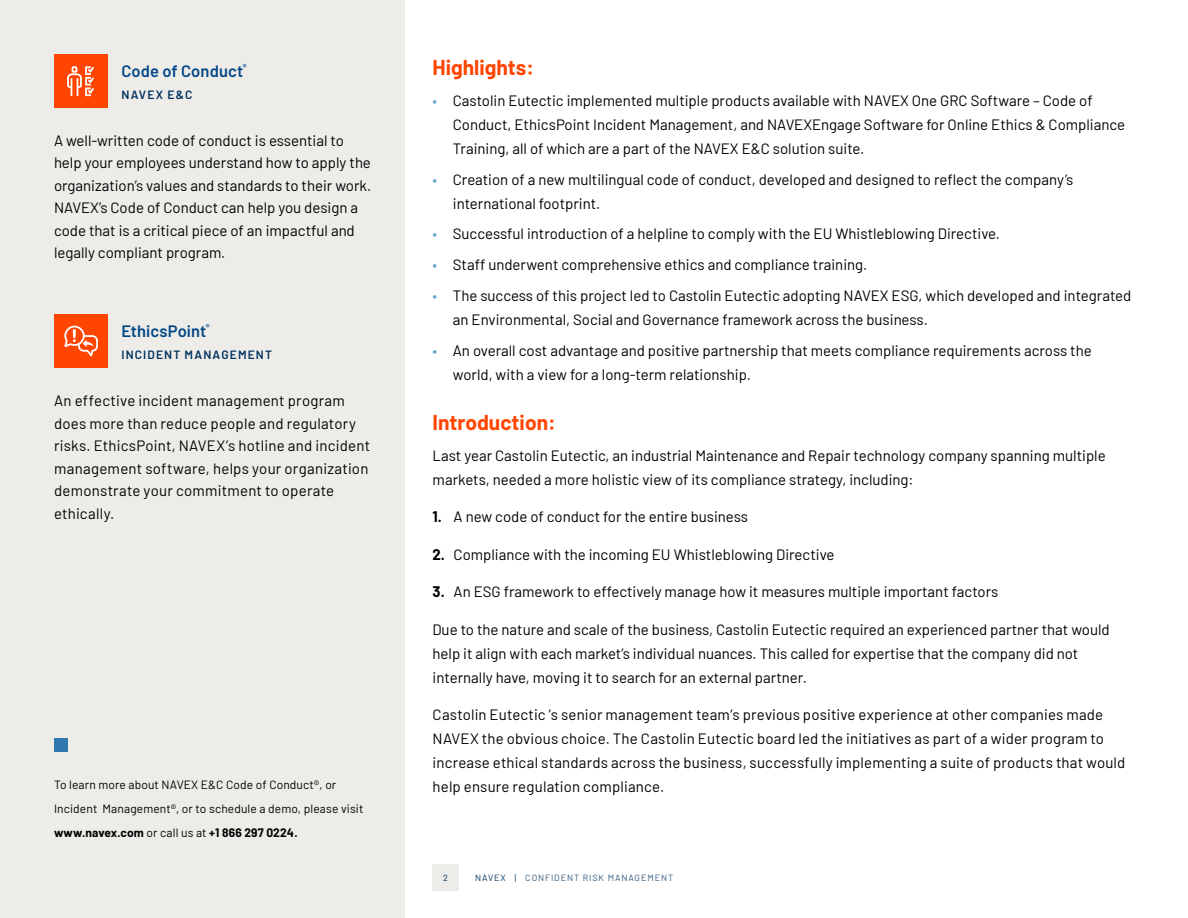
<style>
.page{position:relative;width:1188px;height:918px;background:#fff}
.page>*{position:absolute;margin:0;border:0;box-sizing:border-box;transform-origin:0 0}
.t1{font:700 21px "Barlow";color:#ff4500}
.t2{font:600 16.5px "Barlow";letter-spacing:.01em;color:#004787}
.t3{font:15px/24px "Barlow";color:#000}
.t4{font:12px/24px "Barlow";letter-spacing:.01em;color:#000}
.t5{font:600 12px "Barlow";letter-spacing:.095em;color:#00315f}
.t6{font:9px "Barlow";letter-spacing:.1em;color:#335a7f}
.t7{font:9px "Barlow";color:#00315f}
.s1{font-weight:700}
.s2{color:#5fa4cb}
.s3{color:#00315f}
</style>
<div class="page">
<div style="left:0;top:0;width:405px;height:918px;background:#eeece9"></div>
<div style="left:432px;top:864px;width:27px;height:27px;background:#eeece9"></div>
<div style="left:54px;top:738px;width:14px;height:14px;background:#2f79af"></div>
<div style="left:54px;top:314px;width:54px;height:54px;background:#ff4500"></div>
<svg style="left:64px;top:325px;width:34px;height:32px"></svg>
<div style="left:54px;top:54px;width:54px;height:54px;background:#ff4500"></div>
<svg style="left:67px;top:66px;width:27px;height:31px"></svg>
<p class="t2" style="left:122px;top:59px;width:127px">Code of Conduct<sup>®</sup></p>
<p class="t5" style="left:122px;top:86px;width:72px">NAVEX E&amp;C</p>
<p class="t3" style="left:54px;top:128px;width:319px;line-height:22.5px">A well-written code of conduct is essential to help your employees understand how to apply the organization’s values and standards to their work.<br>NAVEX’s Code of Conduct can help you design a code that is a critical piece of an impactful and legally compliant program.</p>
<p class="t2" style="left:122px;top:319px;width:90px">EthicsPoint<sup>®</sup></p>
<p class="t5" style="left:122px;top:346px;width:152px">INCIDENT MANAGEMENT</p>
<p class="t3" style="left:54px;top:389px;width:318px;line-height:22.5px">An effective incident management program does more than reduce people and regulatory risks. EthicsPoint, NAVEX’s hotline and incident management software, helps your organization demonstrate your commitment to operate ethically.</p>
<p class="t4" style="left:54px;top:772px;width:311px">To learn more about NAVEX E&amp;C Code of Conduct®, or<br>Incident Management®, or to schedule a demo, please visit <span class="s1">www.navex.com</span> or call us at <span class="s1">+1 866 297 0224.</span></p>
<h1 class="t1" style="left:433px;top:52px;width:103px">Highlights:</h1>
<p class="t3" style="left:453px;top:87px;width:674px;text-indent:-20px"><span class="s2">•</span> Castolin Eutectic implemented multiple products available with NAVEX One GRC Software – Code of<br>Conduct, EthicsPoint Incident Management, and NAVEXEngage Software for Online Ethics &amp; Compliance<br>Training, all of which are a part of the NAVEX E&amp;C solution suite.</p>
<p class="t3" style="left:453px;top:166px;width:622px;text-indent:-20px"><span class="s2">•</span> Creation of a new multilingual code of conduct, developed and designed to reflect the company’s international footprint.</p>
<p class="t3" style="left:433px;top:221px;width:569px"><span class="s2">•</span> Successful introduction of a helpline to comply with the EU Whistleblowing Directive.</p>
<p class="t3" style="left:433px;top:251px;width:436px"><span class="s2">•</span> Staff underwent comprehensive ethics and compliance training.</p>
<p class="t3" style="left:453px;top:282px;width:680px;text-indent:-20px"><span class="s2">•</span> The success of this project led to Castolin Eutectic adopting NAVEX ESG, which developed and integrated an Environmental, Social and Governance framework across the business.</p>
<p class="t3" style="left:453px;top:337px;width:640px;text-indent:-20px"><span class="s2">•</span> An overall cost advantage and positive partnership that meets compliance requirements across the world, with a view for a long-term relationship.</p>
<h1 class="t1" style="left:433px;top:407px;width:125px">Introduction:</h1>
<p class="t3" style="left:433px;top:442px;width:675px">Last year Castolin Eutectic, an industrial Maintenance and Repair technology company spanning multiple markets, needed a more holistic view of its compliance strategy, including:</p>
<p class="t3" style="left:433px;top:503px;width:317px"><span class="s1">1.</span> A new code of conduct for the entire business</p>
<p class="t3" style="left:433px;top:541px;width:403px"><span class="s1">2.</span> Compliance with the incoming EU Whistleblowing Directive</p>
<p class="t3" style="left:433px;top:578px;width:567px"><span class="s1">3.</span> An ESG framework to effectively manage how it measures multiple important factors</p>
<p class="t3" style="left:433px;top:616px;width:679px">Due to the nature and scale of the business, Castolin Eutectic required an experienced partner that would help it align with each market’s individual nuances. This called for expertise that the company did not internally have, moving it to search for an external partner.</p>
<p class="t3" style="left:433px;top:701px;width:694px">Castolin Eutectic ’s senior management team’s previous positive experience at other companies made NAVEX the obvious choice. The Castolin Eutectic board led the initiatives as part of a wider program to increase ethical standards across the business, successfully implementing a suite of products that would help ensure regulation compliance.</p>
<p class="t7" style="left:443px;top:871px;width:6px">2</p>
<p class="t6" style="left:475px;top:871px;width:199px"><span class="s3">NAVEX |</span> CONFIDENT RISK MANAGEMENT</p>
</div>
